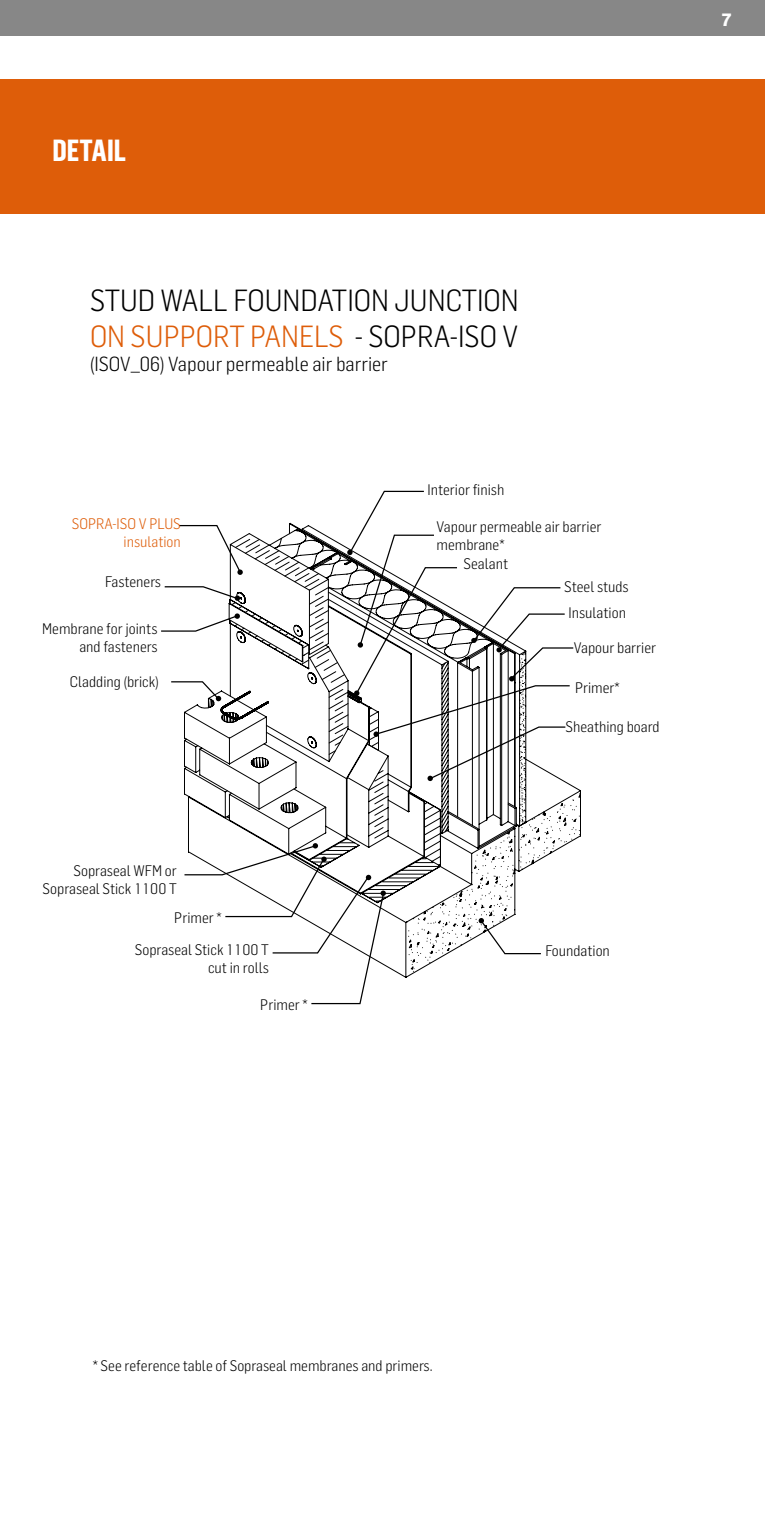
<style>
.page{position:relative;width:765px;height:1530px;background:#fff}
.page>*{position:absolute;margin:0;border:0;box-sizing:border-box;transform-origin:0 0}
.t1{font:300 30px/36px "Flama Semicondensed";color:#000}
.t2{font:700 30px "Flama Condensed";color:#fff}
.t3{font:300 20px "Flama Semicondensed";color:#000}
.t4{font:700 17.5px "Flama";color:#fff}
.t5{font:300 15px/18px "Flama Semicondensed";color:#000;text-align:right}
.t6{font:300 15px/18px "Flama Semicondensed";color:#de5d09;text-align:right}
.s1{color:#de5d09}
</style>
<div class="page">
<div style="left:0;top:0;width:765px;height:36px;background:#878787"></div>
<div style="left:0;top:79px;width:765px;height:135px;background:#de5d09"></div>
<svg style="left:386px;top:781px;width:195px;height:197px"></svg>
<svg style="left:184px;top:781px;width:332px;height:123px"></svg>
<svg style="left:202px;top:781px;width:178px;height:62px"></svg>
<svg style="left:184px;top:843px;width:202px;height:162px"></svg>
<svg style="left:161px;top:490px;width:413px;height:291px"></svg>
<h1 class="t2" style="left:53px;top:131px;width:75px">DETAIL</h1>
<h1 class="t1" style="left:90px;top:281px;width:430px">STUD WALL FOUNDATION JUNCTION<br><span class="s1">ON SUPPORT PANELS</span> - SOPRA-ISO V</h1>
<h2 class="t3" style="left:90px;top:351px;width:299px">(ISOV_06) Vapour permeable air barrier</h2>
<p class="t6" style="left:72px;top:514px;width:111px">SOPRA-ISO V PLUS insulation</p>
<p class="t5" style="left:105px;top:572px;width:57px">Fasteners</p>
<p class="t5" style="left:42px;top:619px;width:117px">Membrane for joints and fasteners</p>
<p class="t5" style="left:70px;top:673px;width:90px">Cladding (brick)</p>
<p class="t5" style="left:43px;top:862px;width:136px">Sopraseal WFM or<br>Sopraseal Stick 1100 T</p>
<p class="t5" style="left:174px;top:908px;width:49px">Primer *</p>
<p class="t5" style="left:135px;top:941px;width:136px">Sopraseal Stick 1100 T cut in rolls</p>
<p class="t5" style="left:260px;top:995px;width:49px">Primer *</p>
<p class="t5" style="left:428px;top:480px;width:78px">Interior finish</p>
<p class="t5" style="left:437px;top:517px;width:166px">Vapour permeable air barrier</p>
<p class="t5" style="left:437px;top:535px;width:70px">membrane*</p>
<p class="t5" style="left:463px;top:554px;width:46px">Sealant</p>
<p class="t5" style="left:564px;top:577px;width:66px">Steel studs</p>
<p class="t5" style="left:569px;top:603px;width:59px">Insulation</p>
<p class="t5" style="left:574px;top:638px;width:84px">Vapour barrier</p>
<p class="t5" style="left:575px;top:678px;width:46px">Primer*</p>
<p class="t5" style="left:565px;top:718px;width:96px">Sheathing board</p>
<p class="t5" style="left:545px;top:941px;width:66px">Foundation</p>
<p class="t4" style="left:721px;top:7px;width:12px">7</p>
<p class="t5" style="left:93px;top:1357px;width:341px">* See reference table of Sopraseal membranes and primers.</p>
</div>
